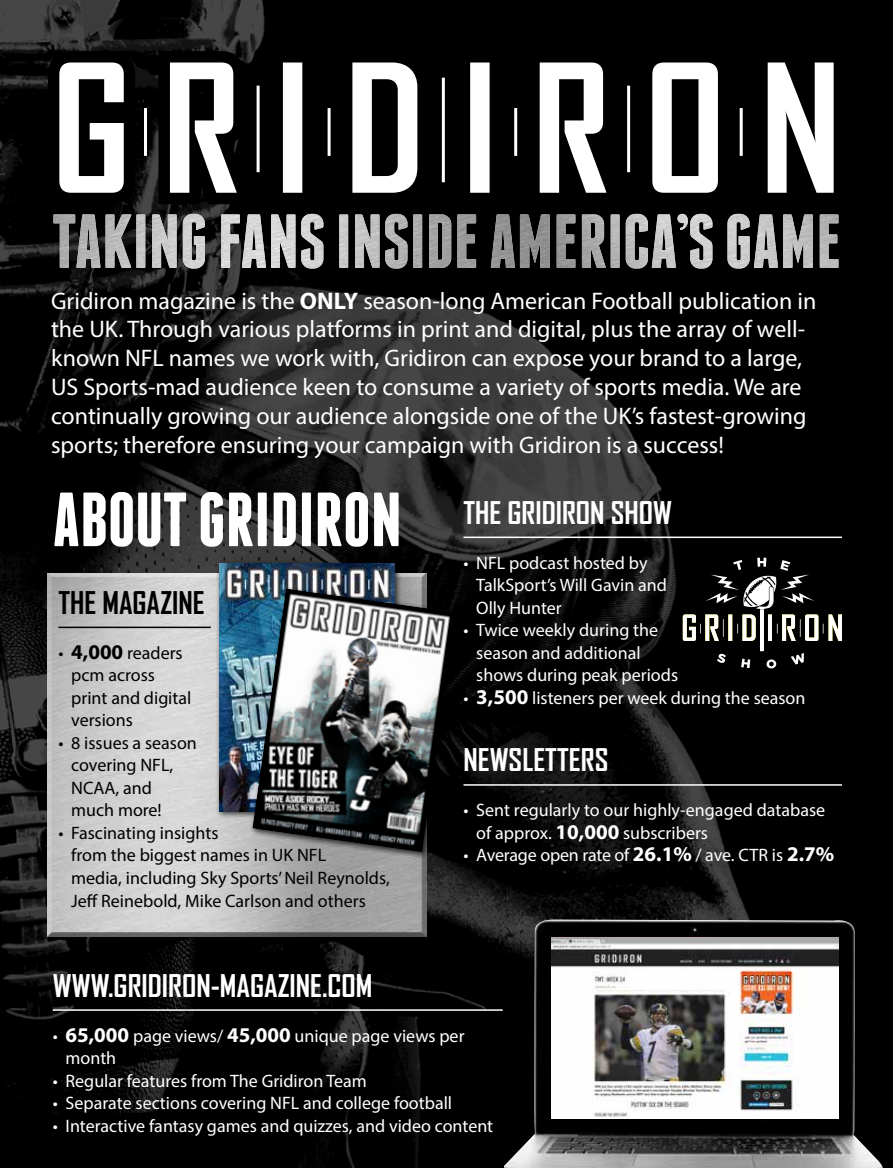
<style>
.page{position:relative;width:893px;height:1168px;background:#fff}
.page>*{position:absolute;margin:0;border:0;box-sizing:border-box;transform-origin:0 0}
.t1{font:700 76.5px "Franchise";color:#fff}
.t2{font:700 30px "Agency FB";color:#fff}
.t3{font:700 30px "Agency FB";color:#000}
.t4{font:24px/28.8px "Myriad Pro";color:#fff}
.t5{font:18px/22.5px "Myriad Pro";color:#fff}
.t6{font:18px/22.5px "Myriad Pro";color:#000}
.s1{font-weight:700}
.s2{font-weight:700;font-size:21px}
</style>
<div class="page">
<img style="left:0;top:0;width:893px;height:1167px">
<div style="left:45px;top:572px;width:382px;height:365px;background:#000;opacity:.75"></div>
<hr style="left:58px;top:626px;width:153px;height:2px;background:#000">
<svg style="left:36px;top:40px;width:820px;height:225px;background:#030303"></svg>
<svg style="left:59px;top:62px;width:775px;height:131px;fill:#000"></svg>
<hr style="left:463px;top:784px;width:379px;height:1px;background:#fff">
<hr style="left:463px;top:536px;width:379px;height:2px;background:#fff">
<div style="left:215px;top:559px;width:187px;height:259px;background:#000;opacity:.75"></div>
<img style="left:219px;top:563px;width:176px;height:248px">
<div style="left:249px;top:585px;width:214px;height:274px;background:#000;opacity:.75"></div>
<img style="left:252px;top:588px;width:204px;height:264px">
<div style="left:502px;top:918px;width:389px;height:249px;background:#000"></div>
<img style="left:504px;top:918px;width:379px;height:249px">
<img style="left:551px;top:937px;width:287px;height:181px">
<hr style="left:53px;top:1009px;width:450px;height:1px;background:#fff">
<svg style="left:53px;top:214px;width:785px;height:54px;background:#6f6f6f"></svg>
<img style="left:626px;top:214px;width:124px;height:54px">
<hr style="left:760px;top:608px;width:3px;height:43px;background:#fff">
<svg style="left:683px;top:557px;width:159px;height:84px"></svg>
<svg style="left:717px;top:653px;width:9px;height:10px"></svg>
<svg style="left:741px;top:658px;width:9px;height:10px"></svg>
<svg style="left:766px;top:659px;width:10px;height:9px"></svg>
<svg style="left:791px;top:653px;width:13px;height:11px"></svg>
<p class="t4" style="left:51px;top:286px;width:767px">Gridiron magazine is the <span class="s1">ONLY</span> season-long American Football publication in the UK. Through various platforms in print and digital, plus the array of well&shy;known NFL names we work with, Gridiron can expose your brand to a large, US Sports-mad audience keen to consume a variety of sports media. We are continually growing our audience alongside one of the UK’s fastest-growing sports; therefore ensuring your campaign with Gridiron is a success!</p>
<h1 class="t1" style="left:53px;top:483px;width:351px">ABOUT GRIDIRON</h1>
<h2 class="t3" style="left:58px;top:586px;width:148px">THE MAGAZINE</h2>
<p class="t6" style="left:71px;top:641px;width:122px;text-indent:-13px">• <span class="s2">4,000</span> readers pcm across print and digital versions</p>
<p class="t6" style="left:71px;top:731px;width:127px;text-indent:-13px">• 8 issues a season covering NFL,<br>NCAA, and much more!</p>
<p class="t6" style="left:71px;top:821px;width:320px;text-indent:-13px">• Fascinating insights<br>from the biggest names in UK NFL<br>media, including Sky Sports’ Neil Reynolds, Jeff Reinebold, Mike Carlson and others</p>
<h2 class="t2" style="left:463px;top:496px;width:210px">THE GRIDIRON SHOW</h2>
<p class="t5" style="left:476px;top:551px;width:192px;text-indent:-13px">• NFL podcast hosted by<br>TalkSport’s Will Gavin and<br>Olly Hunter</p>
<p class="t5" style="left:476px;top:618px;width:203px;text-indent:-13px">• Twice weekly during the season and additional shows during peak periods</p>
<p class="t5" style="left:463px;top:686px;width:343px">• <span class="s2">3,500</span> listeners per week during the season</p>
<h2 class="t2" style="left:463px;top:743px;width:146px">NEWSLETTERS</h2>
<p class="t5" style="left:476px;top:798px;width:350px;text-indent:-13px">• Sent regularly to our highly-engaged database of approx. <span class="s2">10,000</span> subscribers</p>
<p class="t5" style="left:463px;top:843px;width:372px">• Average open rate of <span class="s2">26.1%</span> / ave. CTR is <span class="s2">2.7%</span></p>
<h2 class="t2" style="left:53px;top:968px;width:321px">WWW.GRIDIRON-MAGAZINE.COM</h2>
<p class="t5" style="left:66px;top:1023px;width:400px;text-indent:-13px">• <span class="s2">65,000</span> page views/ <span class="s2">45,000</span> unique page views per month</p>
<p class="t5" style="left:53px;top:1068px;width:316px">• Regular features from The Gridiron Team</p>
<p class="t5" style="left:53px;top:1091px;width:401px">• Separate sections covering NFL and college football</p>
<p class="t5" style="left:53px;top:1113px;width:442px">• Interactive fantasy games and quizzes, and video content</p>
</div>
